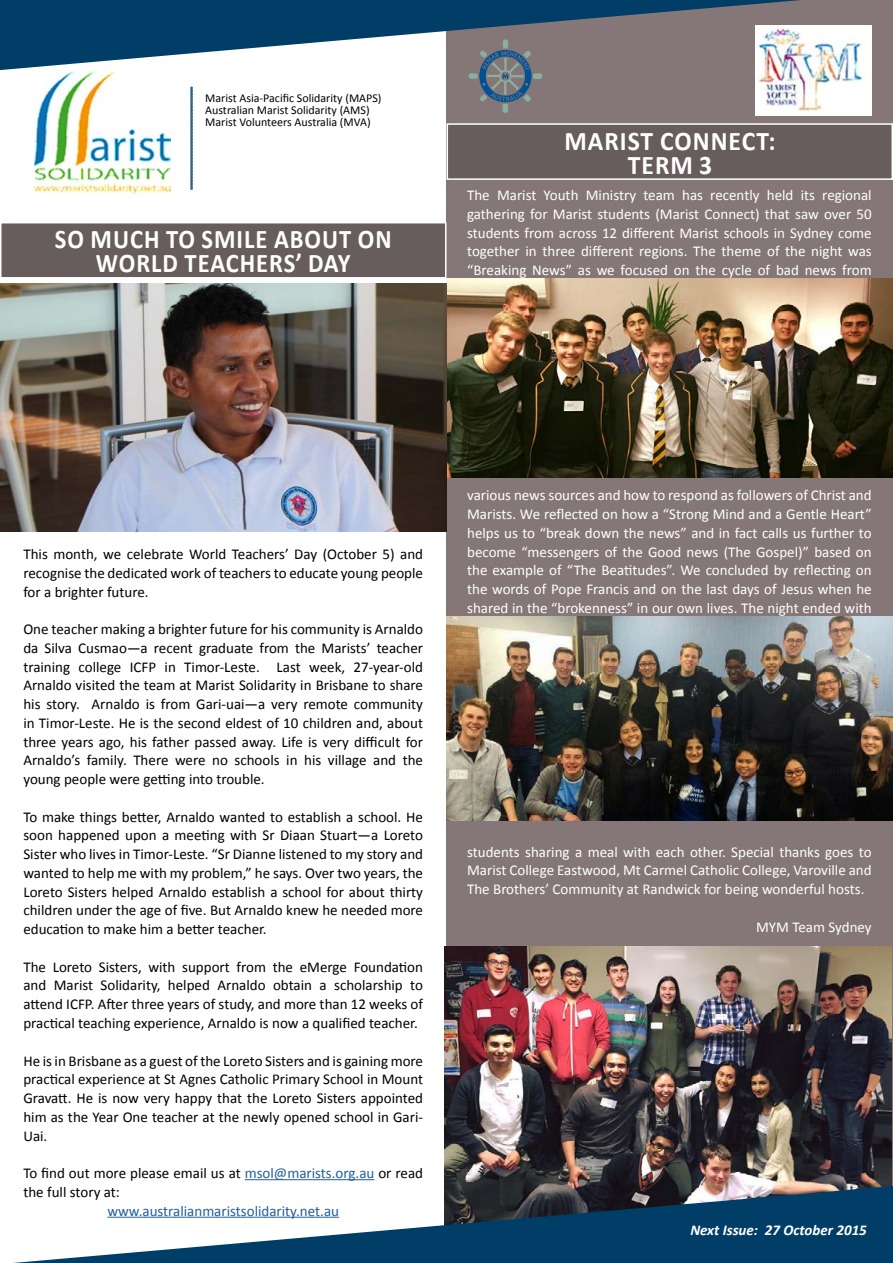
<style>
.page{position:relative;width:893px;height:1263px;background:#fff}
.page>*{position:absolute;margin:0;border:0;box-sizing:border-box;transform-origin:0 0}
.t1{font:700 27px/24px "Calibri";letter-spacing:.04em;color:#fff;text-align:center;scale:.91 1}
.t2{font:700 27px/24px "Calibri";letter-spacing:.04em;color:#fff;text-align:center;scale:.95 1}
.t3{font:15px/18.8px "Calibri";color:#000;text-align:justify}
.t4{font:15px/18.8px "Calibri";color:#fff;text-align:justify}
.t5{font:15px "Calibri";color:#215e9e}
.t6{font:italic 700 15px "Calibri";color:#fff}
.t7{font:12px/12px "Calibri";color:#000}
.s1{color:#215e9e}
</style>
<div class="page">
<div style="left:446px;top:0;width:447px;height:1263px;background:#857777"></div>
<img style="left:756px;top:25px;width:116px;height:90px">
<svg style="left:469px;top:70px;width:73px;height:43px"></svg>
<svg style="left:190px;top:87px;width:3px;height:103px"></svg>
<div style="left:447px;top:124px;width:445px;height:55px;background:#685d5d"></div>
<div style="left:447px;top:123px;width:446px;height:57px;border:2px solid #fff"></div>
<img style="left:445px;top:946px;width:446px;height:240px">
<img style="left:446px;top:617px;width:447px;height:204px">
<img style="left:446px;top:279px;width:447px;height:198px">
<hr style="left:245px;top:1179px;width:129px;height:1px;background:#215e9e">
<svg style="left:0;top:0;width:801px;height:70px"></svg>
<svg style="left:13px;top:1186px;width:880px;height:77px"></svg>
<img style="left:35px;top:70px;width:135px;height:123px">
<img style="left:1px;top:284px;width:445px;height:248px">
<div style="left:1px;top:223px;width:445px;height:55px;background:#685d5d"></div>
<div style="left:0;top:222px;width:446px;height:57px;border:2px solid #fff"></div>
<p class="t7" style="left:205px;top:92px;width:178px">Marist Asia-Pacific Solidarity (MAPS)<br>Australian Marist Solidarity (AMS)<br>Marist Volunteers Australia (MVA)</p>
<h1 class="t1" style="left:55px;top:227px;width:371px">SO MUCH TO SMILE ABOUT ON<br>WORLD TEACHERS’ DAY</h1>
<h1 class="t2" style="left:564px;top:129px;width:224px">MARIST CONNECT:<br>TERM 3</h1>
<p class="t4" style="left:467px;top:186px;width:406px">The Marist Youth Ministry team has recently held its regional gathering for Marist students (Marist Connect) that saw over 50 students from across 12 different Marist schools in Sydney come together in three different regions. The theme of the night was “Breaking News” as we focused on the cycle of bad news from</p>
<p class="t3" style="left:23px;top:545px;width:401px">This month, we celebrate World Teachers’ Day (October 5) and recognise the dedicated work of teachers to educate young people for a brighter future.</p>
<p class="t3" style="left:23px;top:620px;width:401px">One teacher making a brighter future for his community is Arnaldo da Silva Cusmao—a recent graduate from the Marists’ teacher training college ICFP in Timor-Leste. Last week, 27-year-old Arnaldo visited the team at Marist Solidarity in Brisbane to share his story. Arnaldo is from Gari-uai—a very remote community in Timor-Leste. He is the second eldest of 10 children and, about three years ago, his father passed away. Life is very difficult for Arnaldo’s family. There were no schools in his village and the young people were getting into trouble.</p>
<p class="t3" style="left:23px;top:807px;width:401px">To make things better, Arnaldo wanted to establish a school. He soon happened upon a meeting with Sr Diaan Stuart—a Loreto Sister who lives in Timor-Leste. “Sr Dianne listened to my story and wanted to help me with my problem,” he says. Over two years, the Loreto Sisters helped Arnaldo establish a school for about thirty children under the age of five. But Arnaldo knew he needed more education to make him a better teacher.</p>
<p class="t3" style="left:23px;top:957px;width:401px">The Loreto Sisters, with support from the eMerge Foundation and Marist Solidarity, helped Arnaldo obtain a scholarship to attend ICFP. After three years of study, and more than 12 weeks of practical teaching experience, Arnaldo is now a qualified teacher.</p>
<p class="t3" style="left:23px;top:1051px;width:401px">He is in Brisbane as a guest of the Loreto Sisters and is gaining more practical experience at St Agnes Catholic Primary School in Mount Gravatt. He is now very happy that the Loreto Sisters appointed him as the Year One teacher at the newly opened school in Gari-Uai.</p>
<p class="t3" style="left:23px;top:1164px;width:401px">To find out more please email us at <span class="s1">msol@marists.org.au</span> or read the full story at:</p>
<p class="t5" style="left:107px;top:1201px;width:233px">www.australianmaristsolidarity.net.au</p>
<p class="t4" style="left:467px;top:486px;width:406px">various news sources and how to respond as followers of Christ and Marists. We reflected on how a “Strong Mind and a Gentle Heart” helps us to “break down the news” and in fact calls us further to become “messengers of the Good news (The Gospel)” based on the example of “The Beatitudes”. We concluded by reflecting on the words of Pope Francis and on the last days of Jesus when he shared in the “brokenness” in our own lives. The night ended with</p>
<p class="t4" style="left:467px;top:842px;width:406px">students sharing a meal with each other. Special thanks goes to Marist College Eastwood, Mt Carmel Catholic College, Varoville and The Brothers’ Community at Randwick for being wonderful hosts.</p>
<p class="t4" style="left:756px;top:917px;width:117px">MYM Team Sydney</p>
<p class="t6" style="left:690px;top:1221px;width:178px">Next Issue: 27 October 2015</p>
</div>
